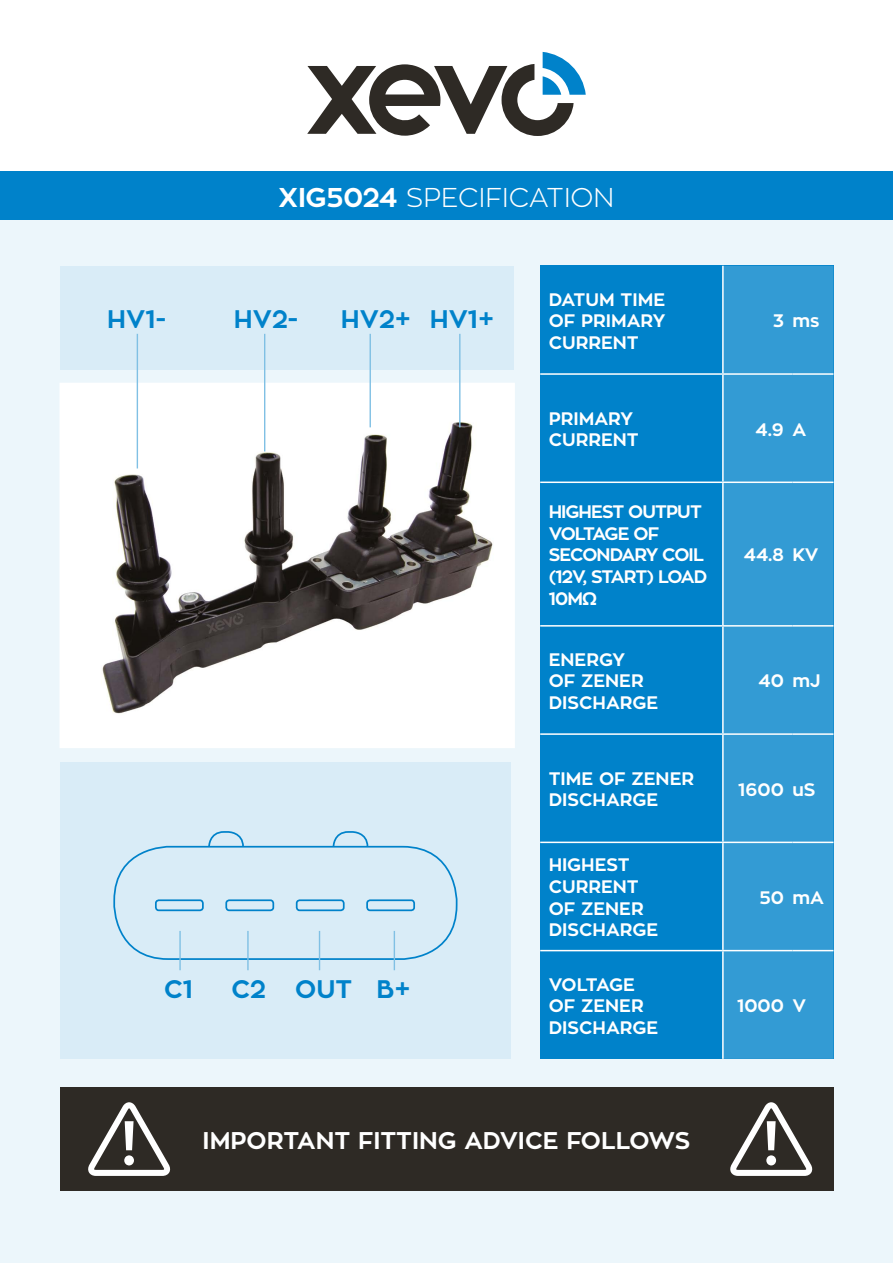
<style>
.page{position:relative;width:893px;height:1263px;background:#fff}
.page>*{position:absolute;margin:0;border:0;box-sizing:border-box;transform-origin:0 0}
.t1{font:300 27px "Zona Pro";color:#fff}
.t2{font:700 25.2px "Zona Pro";color:#0082ca}
.t3{font:700 24px "Zona Pro";color:#fff}
.t4{font:700 18px/21.6px "Zona Pro";color:#fff}
.t5{font:700 18px/21.6px "Zona Pro";letter-spacing:-.05em;color:#fff}
.s1{font-weight:700}
</style>
<div class="page">
<div style="left:0;top:179px;width:893px;height:1084px;background:#ecf6fb"></div>
<div style="left:0;top:171px;width:893px;height:49px;background:#0082ca"></div>
<svg style="left:307px;top:52px;width:279px;height:84px"></svg>
<div style="left:59px;top:383px;width:456px;height:365px;background:#fff"></div>
<img style="left:102px;top:401px;width:391px;height:313px">
<div style="left:540px;top:266px;width:293px;height:793px;background:#0082ca"></div>
<div style="left:724px;top:266px;width:109px;height:793px;background:#339bd4"></div>
<hr style="left:722px;top:266px;width:2px;height:107px;background:#fff">
<hr style="left:540px;top:373px;width:183px;height:2px;background:#fff">
<hr style="left:723px;top:373px;width:69px;height:2px;background:#fff">
<hr style="left:722px;top:375px;width:2px;height:106px;background:#fff">
<hr style="left:792px;top:373px;width:41px;height:2px;background:#fff">
<hr style="left:540px;top:481px;width:183px;height:2px;background:#fff">
<hr style="left:723px;top:481px;width:69px;height:2px;background:#fff">
<hr style="left:722px;top:483px;width:2px;height:142px;background:#fff">
<hr style="left:792px;top:481px;width:41px;height:2px;background:#fff">
<hr style="left:540px;top:625px;width:183px;height:2px;background:#fff">
<hr style="left:723px;top:625px;width:69px;height:2px;background:#fff">
<hr style="left:722px;top:627px;width:2px;height:106px;background:#fff">
<hr style="left:792px;top:625px;width:41px;height:2px;background:#fff">
<hr style="left:540px;top:733px;width:183px;height:2px;background:#fff">
<hr style="left:723px;top:733px;width:69px;height:2px;background:#fff">
<hr style="left:722px;top:735px;width:2px;height:107px;background:#fff">
<hr style="left:792px;top:733px;width:41px;height:2px;background:#fff">
<hr style="left:540px;top:842px;width:183px;height:1px;background:#fff">
<hr style="left:723px;top:842px;width:69px;height:1px;background:#fff">
<hr style="left:722px;top:843px;width:2px;height:107px;background:#fff">
<hr style="left:792px;top:842px;width:41px;height:1px;background:#fff">
<hr style="left:540px;top:950px;width:183px;height:1px;background:#fff">
<hr style="left:723px;top:950px;width:69px;height:1px;background:#fff">
<hr style="left:722px;top:951px;width:2px;height:108px;background:#fff">
<hr style="left:792px;top:950px;width:41px;height:1px;background:#fff">
<div style="left:60px;top:763px;width:451px;height:296px;background:#d9ecf7"></div>
<div style="left:60px;top:266px;width:454px;height:103px;background:#d9ecf7"></div>
<hr style="left:137px;top:334px;width:1px;height:134px;background:#80c0e4">
<hr style="left:264px;top:334px;width:1px;height:117px;background:#80c0e4">
<hr style="left:370px;top:334px;width:1px;height:93px;background:#80c0e4">
<hr style="left:459px;top:334px;width:1px;height:93px;background:#80c0e4">
<div style="left:60px;top:1087px;width:773px;height:104px;background:#2e2a25"></div>
<svg style="left:88px;top:1102px;width:83px;height:74px"></svg>
<svg style="left:730px;top:1102px;width:83px;height:74px"></svg>
<svg style="left:209px;top:832px;width:34px;height:47px"></svg>
<div style="left:208px;top:831px;width:36px;height:49px;border:2px solid #0082ca;border-radius:15px"></div>
<div style="left:333px;top:831px;width:35px;height:49px;border:2px solid #0082ca;border-radius:15px"></div>
<div style="left:114px;top:847px;width:343px;height:112px;background:#d9ecf7;border-radius:54px"></div>
<div style="left:113px;top:846px;width:344px;height:114px;border:2px solid #0082ca;border-radius:54px"></div>
<div style="left:155px;top:899px;width:49px;height:12px;border:2px solid #0082ca;border-radius:3px"></div>
<div style="left:225px;top:899px;width:49px;height:12px;border:2px solid #0082ca;border-radius:3px"></div>
<div style="left:296px;top:899px;width:49px;height:12px;border:2px solid #0082ca;border-radius:3px"></div>
<div style="left:366px;top:899px;width:49px;height:12px;border:2px solid #0082ca;border-radius:3px"></div>
<hr style="left:247px;top:931px;width:2px;height:39px;background:#80c0e4">
<hr style="left:179px;top:931px;width:2px;height:39px;background:#80c0e4">
<hr style="left:394px;top:931px;width:1px;height:39px;background:#80c0e4">
<hr style="left:319px;top:931px;width:1px;height:39px;background:#80c0e4">
<h1 class="t1" style="left:279px;top:180px;width:337px"><span class="s1">XIG5024</span> SPECIFICATION</h1>
<h2 class="t2" style="left:107px;top:303px;width:60px">HV1-</h2>
<h2 class="t2" style="left:234px;top:303px;width:66px">HV2-</h2>
<h2 class="t2" style="left:341px;top:303px;width:155px">HV2+ HV1+</h2>
<p class="t4" style="left:549px;top:289px;width:118px;text-align:justify">DATUM TIME OF PRIMARY CURRENT</p>
<p class="t4" style="left:773px;top:310px;width:48px">3 ms</p>
<p class="t4" style="left:549px;top:408px;width:92px">PRIMARY<br>CURRENT</p>
<p class="t4" style="left:755px;top:419px;width:52px">4.9 A</p>
<p class="t5" style="left:549px;top:501px;width:160px">HIGHEST OUTPUT<br>VOLTAGE OF<br>SECONDARY COIL (12V, START) LOAD<br>10MΩ</p>
<p class="t4" style="left:549px;top:649px;width:111px">ENERGY<br>OF ZENER<br>DISCHARGE</p>
<p class="t4" style="left:744px;top:544px;width:76px">44.8 KV</p>
<p class="t4" style="left:758px;top:670px;width:63px">40 mJ</p>
<p class="t4" style="left:549px;top:768px;width:147px">TIME OF ZENER<br>DISCHARGE</p>
<p class="t4" style="left:738px;top:779px;width:79px">1600 uS</p>
<h2 class="t2" style="left:164px;top:973px;width:31px">C1</h2>
<h2 class="t2" style="left:231px;top:973px;width:181px">C2 OUT B+</h2>
<p class="t4" style="left:549px;top:854px;width:111px">HIGHEST<br>CURRENT<br>OF ZENER<br>DISCHARGE</p>
<p class="t4" style="left:549px;top:973px;width:111px">VOLTAGE<br>OF ZENER<br>DISCHARGE</p>
<h3 class="t3" style="left:203px;top:1125px;width:489px">IMPORTANT FITTING ADVICE FOLLOWS</h3>
<p class="t4" style="left:759px;top:887px;width:66px">50 mA</p>
<p class="t4" style="left:737px;top:995px;width:70px">1000 V</p>
</div>
